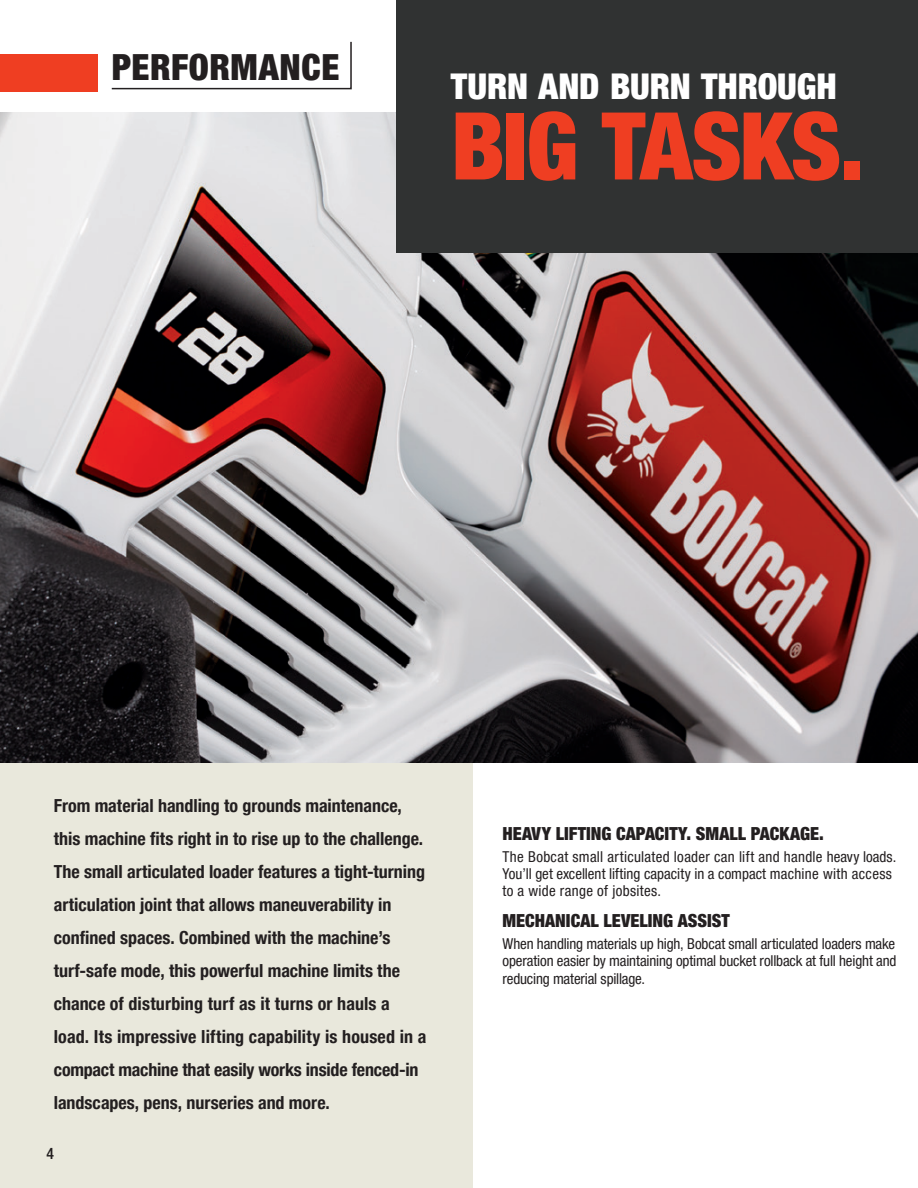
<style>
.page{position:relative;width:918px;height:1188px;background:#fff}
.page>*{position:absolute;margin:0;border:0;box-sizing:border-box;transform-origin:0 0}
.Heading{font:900 condensed 93.6px "Helvetica Neue LT Pro";letter-spacing:-.015em;color:#ef3e22}
.Body{font:900 condensed 36px "Helvetica Neue LT Pro";letter-spacing:.015em;color:#231f20}
.intro_text_subhead{font:900 condensed 35.55px "Helvetica Neue LT Pro";letter-spacing:-.005em;color:#fff}
.Body_Copy{font:700 condensed 18px/33px "Helvetica Neue LT Pro";color:#231f20}
.Subhead{font:900 condensed 18px "Helvetica Neue LT Pro";color:#231f20}
.t1{font:500 condensed 15.75px "Helvetica Neue LT Pro";color:#231f20}
.Body_Copy-2{font:condensed 15px/17.2px "Helvetica Neue LT Pro";letter-spacing:.005em;color:#231f20}
</style>
<div class="page">
<div style="left:0;top:762px;width:472px;height:426px;background:#e9e8dc"></div>
<img style="left:0;top:112px;width:918px;height:650px">
<div style="left:397px;top:0;width:521px;height:253px;background:#303232"></div>
<div style="left:0;top:54px;width:97px;height:38px;background:#ef3e22"></div>
<svg style="left:111px;top:41px;width:241px;height:49px"></svg>
<p class="Body" style="left:112px;top:46px;width:229px">PERFORMANCE</p>
<p class="intro_text_subhead" style="left:451px;top:65px;width:387px">TURN AND BURN THROUGH</p>
<p class="Heading" style="left:451px;top:90px;width:415px">BIG TASKS.</p>
<p class="Body_Copy" style="left:54px;top:790px;width:374px">From material handling to grounds maintenance, this machine fits right in to rise up to the challenge.<br>The small articulated loader features a tight-turning articulation joint that allows maneuverability in confined spaces. Combined with the machine’s turf-safe mode, this powerful machine limits the chance of disturbing turf as it turns or hauls a load. Its impressive lifting capability is housed in a compact machine that easily works inside fenced-in landscapes, pens, nurseries and more.</p>
<p class="t1" style="left:46px;top:1144px;width:9px">4</p>
<p class="Subhead" style="left:502px;top:822px;width:323px">HEAVY LIFTING CAPACITY. SMALL PACKAGE.</p>
<p class="Body_Copy-2" style="left:502px;top:848px;width:395px">The Bobcat small articulated loader can lift and handle heavy loads.<br>You’ll get excellent lifting capacity in a compact machine with access to a wide range of jobsites.</p>
<p class="Subhead" style="left:502px;top:910px;width:229px">MECHANICAL LEVELING ASSIST</p>
<p class="Body_Copy-2" style="left:502px;top:935px;width:396px;text-align:justify">When handling materials up high, Bobcat small articulated loaders make operation easier by maintaining optimal bucket rollback at full height and reducing material spillage.</p>
</div>
